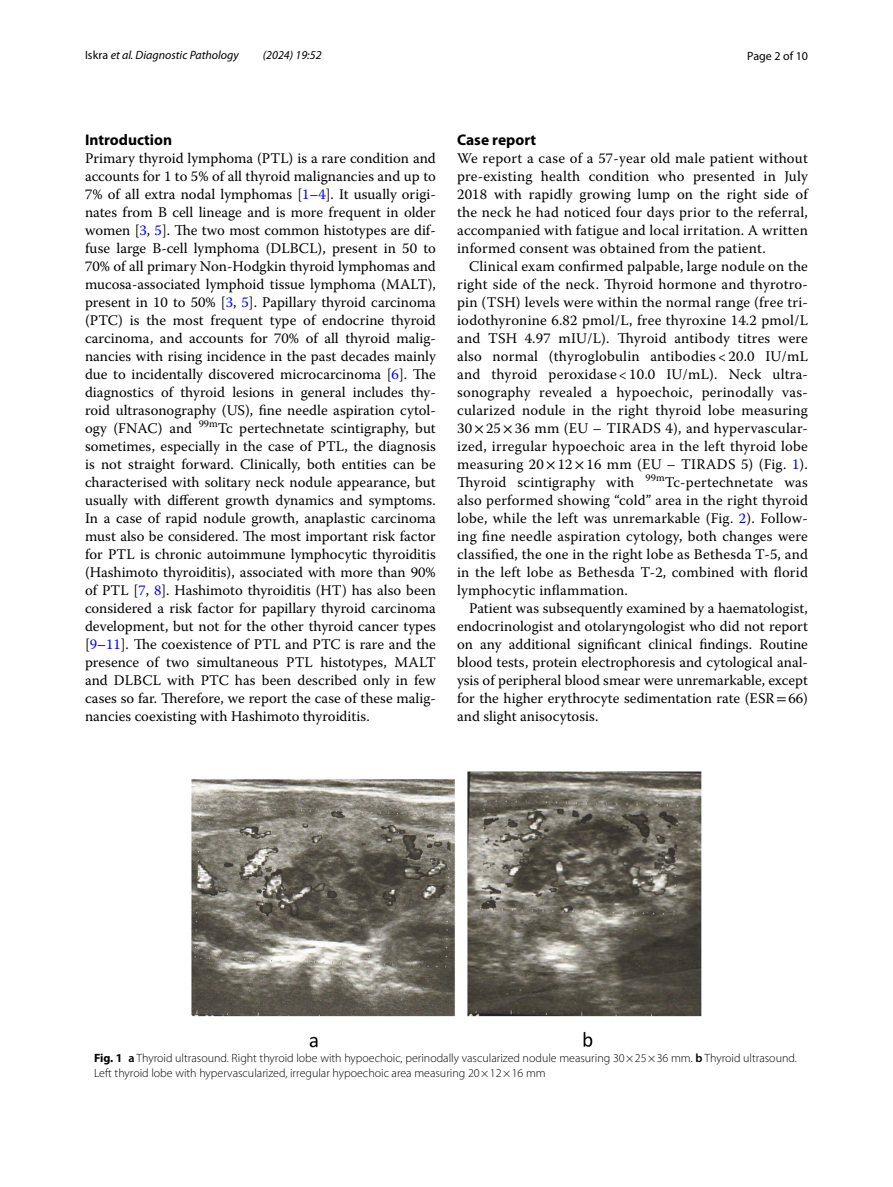
<style>
.page{position:relative;width:893px;height:1187px;background:#fff}
.page>*{position:absolute;margin:0;border:0;box-sizing:border-box;transform-origin:0 0}
.t1{font:700 15.45px "Myriad Pro";color:#000}
.t2{font:14.7px/18px "Warnock Pro";letter-spacing:.01em;color:#000;text-align:justify}
.t3{font:300 12px/15px "Myriad Pro";color:#000}
.t4{font:italic 12px "Myriad Pro";color:#000}
.t5{font:12px "Myriad Pro";color:#000}
.s1{font-style:normal}
.s2{color:#00f}
.s3{font-family:"STIX"}
.s4{font-weight:700}
.s5{font-weight:600}
</style>
<div class="page">
<img style="left:191px;top:771px;width:511px;height:275px">
<p class="t4" style="left:85px;top:48px;width:155px"><span class="s1">Iskra</span> et al. Diagnostic Pathology</p>
<p class="t4" style="left:263px;top:48px;width:60px">(2024) 19:52</p>
<p class="t5" style="left:747px;top:48px;width:62px">Page 2 of 10</p>
<p class="t1" style="left:85px;top:129px;width:89px">Introduction</p>
<p class="t2" style="left:85px;top:148px;width:352px">Primary thyroid lymphoma (PTL) is a rare condition and accounts for 1 to 5% of all thyroid malignancies and up to 7% of all extra nodal lymphomas [<span class="s2">1</span>–<span class="s2">4</span>]. It usually origi&shy;nates from B cell lineage and is more frequent in older women [<span class="s2">3</span>, <span class="s2">5</span>]. The two most common histotypes are dif&shy;fuse large B-cell lymphoma (DLBCL), present in 50 to 70% of all primary Non-Hodgkin thyroid lymphomas and mucosa-associated lymphoid tissue lymphoma (MALT), present in 10 to 50% [<span class="s2">3</span>, <span class="s2">5</span>]. Papillary thyroid carcinoma (PTC) is the most frequent type of endocrine thyroid carcinoma, and accounts for 70% of all thyroid malig&shy;nancies with rising incidence in the past decades mainly due to incidentally discovered microcarcinoma [<span class="s2">6</span>]. The diagnostics of thyroid lesions in general includes thy&shy;roid ultrasonography (US), fine needle aspiration cytol&shy;ogy (FNAC) and <sup>99m</sup>Tc pertechnetate scintigraphy, but sometimes, especially in the case of PTL, the diagnosis is not straight forward. Clinically, both entities can be characterised with solitary neck nodule appearance, but usually with different growth dynamics and symptoms.<br>In a case of rapid nodule growth, anaplastic carcinoma must also be considered. The most important risk factor for PTL is chronic autoimmune lymphocytic thyroiditis (Hashimoto thyroiditis), associated with more than 90% of PTL [<span class="s2">7</span>, <span class="s2">8</span>]. Hashimoto thyroiditis (HT) has also been considered a risk factor for papillary thyroid carcinoma development, but not for the other thyroid cancer types [<span class="s2">9</span>–<span class="s2">11</span>]. The coexistence of PTL and PTC is rare and the presence of two simultaneous PTL histotypes, MALT and DLBCL with PTC has been described only in few cases so far. Therefore, we report the case of these malig&shy;nancies coexisting with Hashimoto thyroiditis.</p>
<p class="t1" style="left:457px;top:129px;width:81px">Case report</p>
<p class="t2" style="left:457px;top:148px;width:352px">We report a case of a 57-year old male patient without pre-existing health condition who presented in July 2018 with rapidly growing lump on the right side of the neck he had noticed four days prior to the referral, accompanied with fatigue and local irritation. A written informed consent was obtained from the patient.</p>
<p class="t2" style="left:457px;top:256px;width:352px;text-indent:12px">Clinical exam confirmed palpable, large nodule on the right side of the neck. Thyroid hormone and thyrotro&shy;pin (TSH) levels were within the normal range (free tri&shy;iodothyronine 6.82 pmol/L, free thyroxine 14.2 pmol/L and TSH 4.97 mIU/L). Thyroid antibody titres were also normal (thyroglobulin antibodies &lt; 20.0 IU/mL and thyroid peroxidase &lt; 10.0 IU/mL). Neck ultra&shy;sonography revealed a hypoechoic, perinodally vas&shy;cularized nodule in the right thyroid lobe measuring 30<span class="s3">×</span>25<span class="s3">×</span>36 mm (EU – TIRADS 4), and hypervascular&shy;ized, irregular hypoechoic area in the left thyroid lobe measuring 20<span class="s3">×</span>12<span class="s3">×</span>16 mm (EU – TIRADS 5) (Fig. <span class="s2">1</span>).<br>Thyroid scintigraphy with <sup>99m</sup>Tc-pertechnetate was also performed showing “cold” area in the right thyroid lobe, while the left was unremarkable (Fig. <span class="s2">2</span>). Follow&shy;ing fine needle aspiration cytology, both changes were classified, the one in the right lobe as Bethesda T-5, and in the left lobe as Bethesda T-2, combined with florid lymphocytic inflammation.</p>
<p class="t2" style="left:457px;top:598px;width:352px;text-indent:12px">Patient was subsequently examined by a haematologist, endocrinologist and otolaryngologist who did not report on any additional significant clinical findings. Routine blood tests, protein electrophoresis and cytological anal&shy;ysis of peripheral blood smear were unremarkable, except for the higher erythrocyte sedimentation rate (ESR<span class="s3">=</span>66) and slight anisocytosis.</p>
<p class="t3" style="left:94px;top:1050px;width:704px"><span class="s4">Fig. 1</span> <span class="s5">a</span> Thyroid ultrasound. Right thyroid lobe with hypoechoic, perinodally vascularized nodule measuring 30×25×36 mm. <span class="s5">b</span> Thyroid ultrasound.<br>Left thyroid lobe with hypervascularized, irregular hypoechoic area measuring 20×12×16 mm</p>
</div>
